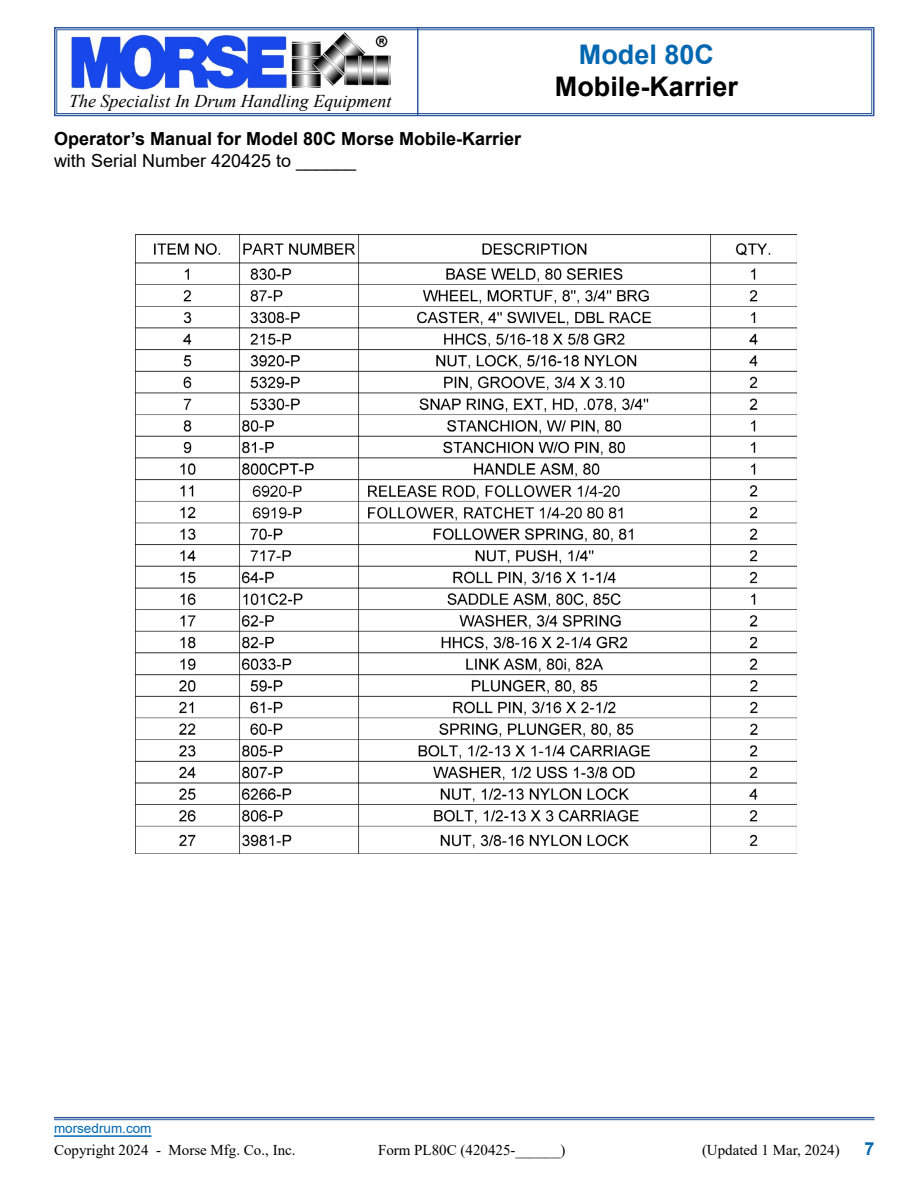
<style>
.page{position:relative;width:918px;height:1188px;background:#fff}
.page>*{position:absolute;margin:0;border:0;box-sizing:border-box;transform-origin:0 0}
.t1{font:700 27px "Arial";color:#000}
.t2{font:700 27px "Arial";color:#0067b1}
.t3{font:700 18px "Arial";color:#000}
.t4{font:italic 18px "Times New Roman";color:#000}
.t5{font:18px "Arial";color:#000}
.t6{font:700 18px "Arial";color:#0067b1}
.t7{font:15px "Times New Roman";color:#000}
.t8{font:13.5px "Arial";color:#0067b1}
</style>
<div class="page">
<svg style="left:54px;top:27px;width:821px;height:90px"></svg>
<div style="left:56px;top:29px;width:816px;height:85px;border:1px solid #2f5a9f"></div>
<hr style="left:417px;top:28px;width:1px;height:88px;background:#2f5a9f">
<hr style="left:54px;top:1135px;width:98px;height:2px;background:#0067b1">
<hr style="left:54px;top:1117px;width:820px;height:1px;background:#2f5a9f">
<hr style="left:54px;top:1119px;width:820px;height:1px;background:#2f5a9f">
<img style="left:135px;top:234px;width:661px;height:619px">
<p class="t4" style="left:69px;top:89px;width:324px">The Specialist In Drum Handling Equipment</p>
<p class="t3" style="left:54px;top:126px;width:469px">Operator’s Manual for Model 80C Morse Mobile-Karrier</p>
<p class="t5" style="left:54px;top:148px;width:304px">with Serial Number 420425 to ______</p>
<h1 class="t2" style="left:579px;top:35px;width:137px">Model 80C</h1>
<h1 class="t1" style="left:555px;top:68px;width:185px">Mobile-Karrier</h1>
<p class="t8" style="left:54px;top:1119px;width:99px">morsedrum.com</p>
<p class="t7" style="left:54px;top:1139px;width:243px">Copyright 2024 - Morse Mfg. Co., Inc.</p>
<p class="t7" style="left:378px;top:1139px;width:189px">Form PL80C (420425-______)</p>
<p class="t7" style="left:702px;top:1139px;width:139px">(Updated 1 Mar, 2024)</p>
<p class="t6" style="left:864px;top:1136px;width:12px">7</p>
</div>
